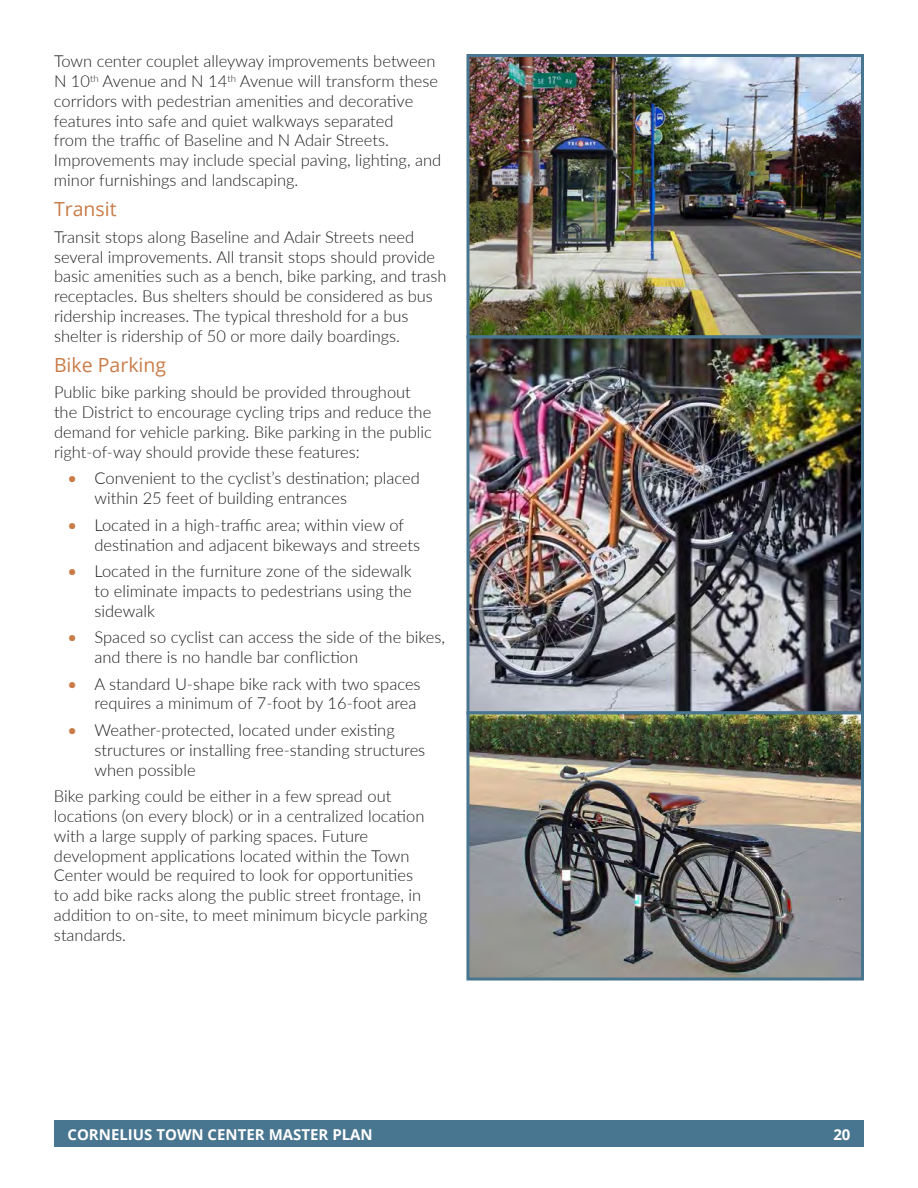
<style>
.page{position:relative;width:918px;height:1188px;background:#fff}
.page>*{position:absolute;margin:0;border:0;box-sizing:border-box;transform-origin:0 0}
.Subheader{font:19.5px "Open Sans";color:#c97c48}
.t1{font:300 16.5px/19.8px "Lato";color:#231f20}
.t2{font:300 16.5px/19.8px "Lato";color:#201d1e}
.t3{font:700 15px "Open Sans";color:#fff}
.s1{font-weight:400;color:#c97c48}
</style>
<div class="page">
<div style="left:54px;top:1120px;width:810px;height:28px;background:#48758f"></div>
<img style="left:470px;top:58px;width:390px;height:919px">
<div style="left:466px;top:54px;width:398px;height:284px;border:3px solid #48758f"></div>
<div style="left:466px;top:335px;width:398px;height:379px;border:3px solid #48758f"></div>
<div style="left:466px;top:711px;width:398px;height:270px;border:3px solid #48758f"></div>
<p class="t1" style="left:54px;top:51px;width:389px">Town center couplet alleyway improvements between N 10<sup>th</sup> Avenue and N 14<sup>th</sup> Avenue will transform these corridors with pedestrian amenities and decorative features into safe and quiet walkways separated<br>from the traffic of Baseline and N Adair Streets.<br>Improvements may include special paving, lighting, and minor furnishings and landscaping.</p>
<p class="Subheader" style="left:54px;top:196px;width:64px">Transit</p>
<p class="t1" style="left:54px;top:226px;width:394px">Transit stops along Baseline and Adair Streets need several improvements. All transit stops should provide basic amenities such as a bench, bike parking, and trash receptacles. Bus shelters should be considered as bus ridership increases. The typical threshold for a bus shelter is ridership of 50 or more daily boardings.</p>
<p class="Subheader" style="left:54px;top:351px;width:114px">Bike Parking</p>
<p class="t1" style="left:54px;top:382px;width:379px">Public bike parking should be provided throughout the District to encourage cycling trips and reduce the demand for vehicle parking. Bike parking in the public right-of-way should provide these features:</p>
<p class="t2" style="left:94px;top:468px;width:327px;text-indent:-27px"><span class="s1">•</span> Convenient to the cyclist’s destination; placed within 25 feet of building entrances</p>
<p class="t2" style="left:94px;top:514px;width:327px;text-indent:-27px"><span class="s1">•</span> Located in a high-traffic area; within view of destination and adjacent bikeways and streets</p>
<p class="t2" style="left:94px;top:561px;width:319px;text-align:justify;text-indent:-27px"><span class="s1">•</span> Located in the furniture zone of the sidewalk to eliminate impacts to pedestrians using the sidewalk</p>
<p class="t2" style="left:94px;top:627px;width:352px;text-indent:-27px"><span class="s1">•</span> Spaced so cyclist can access the side of the bikes, and there is no handle bar confliction</p>
<p class="t2" style="left:68px;top:673px;width:355px;text-align:right"><span class="s1">•</span> A standard U-shape bike rack with two spaces requires a minimum of 7-foot by 16-foot area</p>
<p class="t2" style="left:94px;top:720px;width:332px;text-indent:-27px"><span class="s1">•</span> Weather-protected, located under existing structures or installing free-standing structures when possible</p>
<p class="t1" style="left:54px;top:786px;width:375px">Bike parking could be either in a few spread out locations (on every block) or in a centralized location with a large supply of parking spaces. Future development applications located within the Town Center would be required to look for opportunities to add bike racks along the public street frontage, in addition to on-site, to meet minimum bicycle parking standards.</p>
<p class="t3" style="left:68px;top:1124px;width:307px">CORNELIUS TOWN CENTER MASTER PLAN</p>
<p class="t3" style="left:833px;top:1124px;width:19px">20</p>
</div>
